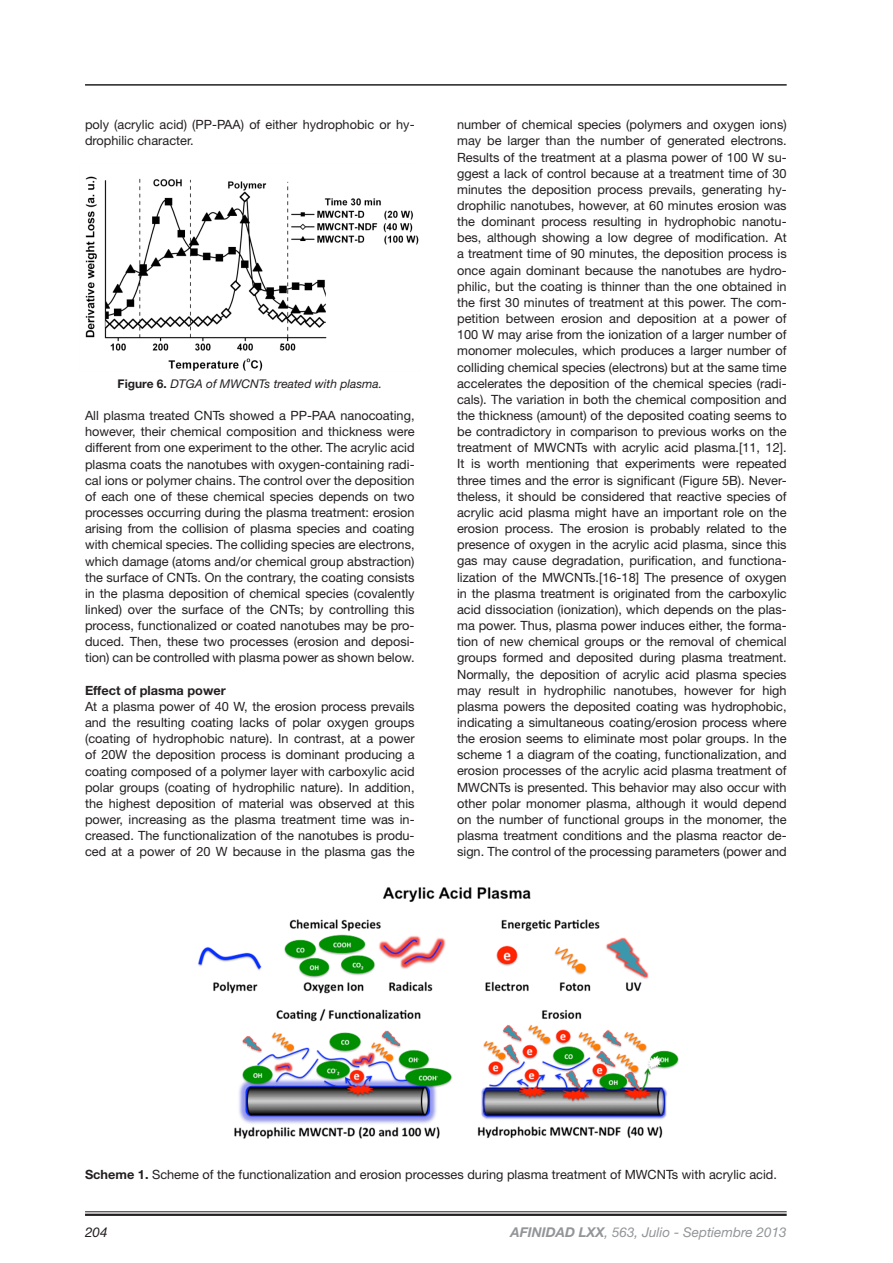
<style>
.page{position:relative;width:893px;height:1263px;background:#fff}
.page>*{position:absolute;margin:0;border:0;box-sizing:border-box;transform-origin:0 0}
.t1{font:italic 13.5px "Helvetica Neue LT Std";color:#939598}
.t2{font:italic 13.5px "Helvetica Neue LT Std";color:#231f20}
.t3{font:12.75px/16.2px "Helvetica Neue LT Std";color:#231f20;text-align:justify}
.t4{font:700 12.75px "Helvetica Neue LT Std";color:#231f20}
.t5{font:italic 12px "Helvetica Neue LT Std";color:#231f20}
.s1{font-weight:700;font-style:normal}
.s2{font-weight:700}
</style>
<div class="page">
<hr style="left:85px;top:1211px;width:702px;height:1px;background:#231f20">
<hr style="left:85px;top:1214px;width:702px;height:2px;background:#231f20">
<hr style="left:85px;top:84px;width:702px;height:2px;background:#231f20">
<img style="left:85px;top:176px;width:334px;height:195px">
<img style="left:198px;top:887px;width:481px;height:252px">
<p class="t3" style="left:85px;top:116px;width:331px">poly (acrylic acid) (PP-PAA) of either hydrophobic or hy&shy;drophilic character.</p>
<p class="t5" style="left:118px;top:376px;width:266px"><span class="s1">Figure 6.</span> DTGA of MWCNTs treated with plasma.</p>
<p class="t3" style="left:85px;top:407px;width:331px">All plasma treated CNTs showed a PP-PAA nanocoating, however, their chemical composition and thickness were different from one experiment to the other. The acrylic acid plasma coats the nanotubes with oxygen-containing radi&shy;cal ions or polymer chains. The control over the deposition of each one of these chemical species depends on two processes occurring during the plasma treatment: erosion arising from the collision of plasma species and coating with chemical species. The colliding species are electrons, which damage (atoms and/or chemical group abstraction) the surface of CNTs. On the contrary, the coating consists in the plasma deposition of chemical species (covalently linked) over the surface of the CNTs; by controlling this process, functionalized or coated nanotubes may be pro&shy;duced. Then, these two processes (erosion and deposi&shy;tion) can be controlled with plasma power as shown below.</p>
<p class="t4" style="left:85px;top:682px;width:142px">Effect of plasma power</p>
<p class="t3" style="left:85px;top:698px;width:331px">At a plasma power of 40 W, the erosion process prevails and the resulting coating lacks of polar oxygen groups (coating of hydrophobic nature). In contrast, at a power of 20W the deposition process is dominant producing a coating composed of a polymer layer with carboxylic acid polar groups (coating of hydrophilic nature). In addition, the highest deposition of material was observed at this power, increasing as the plasma treatment time was in&shy;creased. The functionalization of the nanotubes is produ&shy;ced at a power of 20 W because in the plasma gas the</p>
<p class="t3" style="left:457px;top:116px;width:331px">number of chemical species (polymers and oxygen ions) may be larger than the number of generated electrons.<br>Results of the treatment at a plasma power of 100 W su&shy;ggest a lack of control because at a treatment time of 30 minutes the deposition process prevails, generating hy&shy;drophilic nanotubes, however, at 60 minutes erosion was the dominant process resulting in hydrophobic nanotu&shy;bes, although showing a low degree of modification. At a treatment time of 90 minutes, the deposition process is once again dominant because the nanotubes are hydro&shy;philic, but the coating is thinner than the one obtained in the first 30 minutes of treatment at this power. The com&shy;petition between erosion and deposition at a power of 100 W may arise from the ionization of a larger number of monomer molecules, which produces a larger number of colliding chemical species (electrons) but at the same time accelerates the deposition of the chemical species (radi&shy;cals). The variation in both the chemical composition and the thickness (amount) of the deposited coating seems to be contradictory in comparison to previous works on the treatment of MWCNTs with acrylic acid plasma.[11, 12].<br>It is worth mentioning that experiments were repeated three times and the error is significant (Figure 5B). Never&shy;theless, it should be considered that reactive species of acrylic acid plasma might have an important role on the erosion process. The erosion is probably related to the presence of oxygen in the acrylic acid plasma, since this gas may cause degradation, purification, and functiona&shy;lization of the MWCNTs.[16-18] The presence of oxygen in the plasma treatment is originated from the carboxylic acid dissociation (ionization), which depends on the plas&shy;ma power. Thus, plasma power induces either, the forma&shy;tion of new chemical groups or the removal of chemical groups formed and deposited during plasma treatment.<br>Normally, the deposition of acrylic acid plasma species may result in hydrophilic nanotubes, however for high plasma powers the deposited coating was hydrophobic, indicating a simultaneous coating/erosion process where the erosion seems to eliminate most polar groups. In the scheme 1 a diagram of the coating, functionalization, and erosion processes of the acrylic acid plasma treatment of MWCNTs is presented. This behavior may also occur with other polar monomer plasma, although it would depend on the number of functional groups in the monomer, the plasma treatment conditions and the plasma reactor de&shy;sign. The control of the processing parameters (power and</p>
<p class="t3" style="left:85px;top:1166px;width:693px"><span class="s2">Scheme 1.</span> Scheme of the functionalization and erosion processes during plasma treatment of MWCNTs with acrylic acid.</p>
<p class="t2" style="left:85px;top:1224px;width:24px">204</p>
<p class="t1" style="left:510px;top:1224px;width:278px"><span class="s2">Afinidad LXX</span>, 563, Julio - Septiembre 2013</p>
</div>
